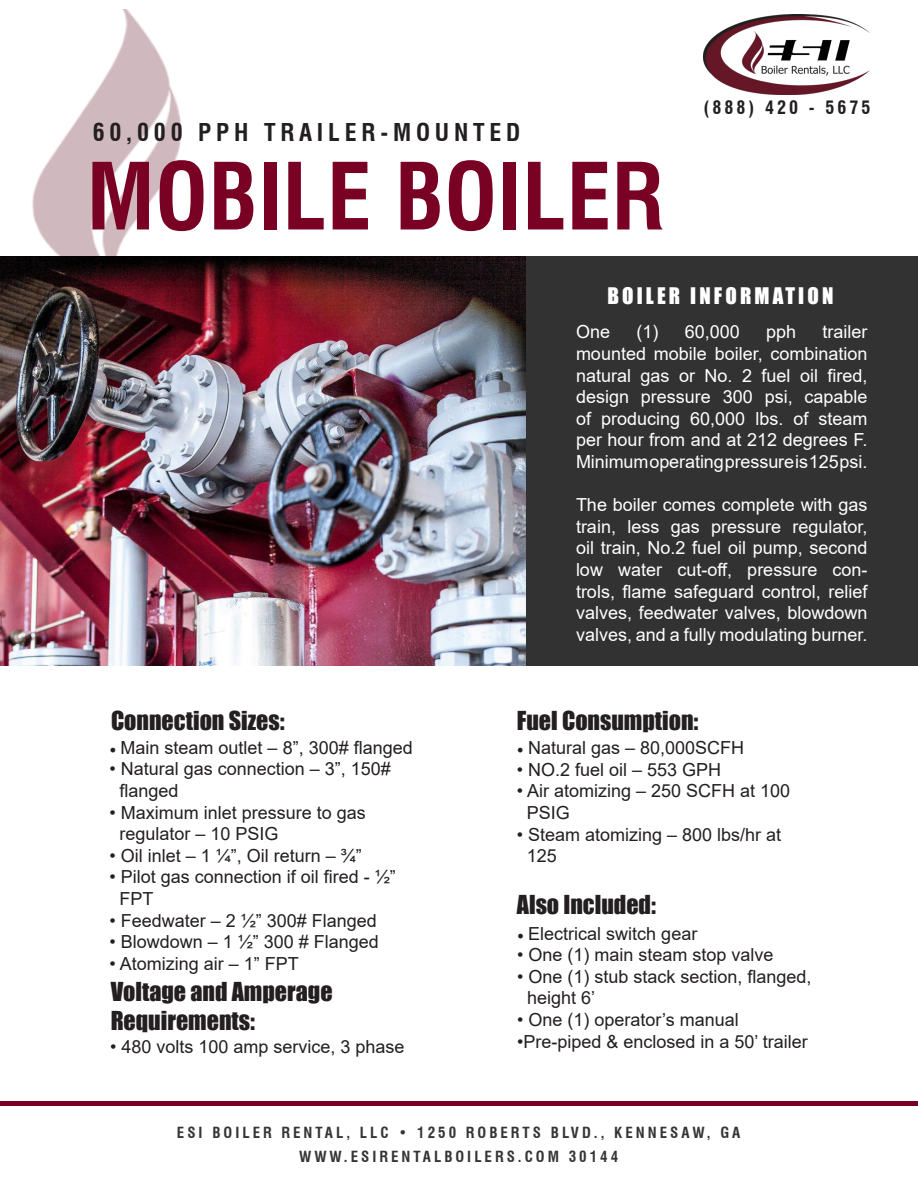
<style>
.page{position:relative;width:918px;height:1188px;background:#fff}
.page>*{position:absolute;margin:0;border:0;box-sizing:border-box;transform-origin:0 0}
.t1{font:700 condensed 90px "Swiss 721 BT";letter-spacing:.005em;color:#790124}
.t2{font:24px "Impact";color:#231f20}
.t3{font:700 condensed 24px "Swiss 721 BT";letter-spacing:.2em;color:#231f20}
.t4{font:21px "Impact";letter-spacing:.15em;color:#fff}
.t5{font:18px/21.6px "Arial";color:#231f20}
.t6{font:18px/21.6px "Arial";color:#fff;text-align:justify}
.t7{font:700 condensed 18px "Swiss 721 BT";letter-spacing:.17em;color:#231f20}
.t8{font:700 condensed 15px "Swiss 721 BT";letter-spacing:.2em;color:#363536}
.s1{font-family:"Minion Pro"}
</style>
<div class="page">
<img style="left:32px;top:9px;width:149px;height:247px">
<img style="left:0;top:256px;width:526px;height:409px">
<div style="left:526px;top:256px;width:392px;height:410px;background:#333233"></div>
<div style="left:0;top:1101px;width:918px;height:5px;background:#790124"></div>
<img style="left:704px;top:15px;width:166px;height:79px">
<p class="t3" style="left:93px;top:118px;width:429px">60,000 PPH TRAILER-MOUNTED</p>
<p class="t1" style="left:87px;top:143px;width:578px">MOBILE BOILER</p>
<p class="t7" style="left:704px;top:97px;width:169px">(888) 420 - 5675</p>
<p class="t4" style="left:607px;top:279px;width:228px">BOILER INFORMATION</p>
<p class="t6" style="left:576px;top:321px;width:36px">One</p>
<p class="t6" style="left:636px;top:321px;width:105px">(1) 60,000</p>
<p class="t6" style="left:766px;top:321px;width:32px">pph</p>
<p class="t6" style="left:823px;top:321px;width:46px">trailer</p>
<p class="t6" style="left:576px;top:343px;width:293px">mounted mobile boiler, combination</p>
<p class="t6" style="left:576px;top:364px;width:293px">natural gas or No. 2 fuel oil fired, design pressure 300 psi, capable of producing 60,000 lbs. of steam per hour from and at 212 degrees F.</p>
<p class="t6" style="left:576px;top:451px;width:293px">Minimum operating pressure is 125 psi.</p>
<p class="t6" style="left:576px;top:494px;width:293px">The boiler comes complete with gas train, less gas pressure regulator, oil train, No.2 fuel oil pump, second low water cut-off, pressure con&shy;trols, flame safeguard control, relief valves, feedwater valves, blowdown valves, and a fully modulating burner.</p>
<p class="t2" style="left:111px;top:702px;width:175px">Connection Sizes:</p>
<p class="t2" style="left:517px;top:702px;width:183px">Fuel Consumption:</p>
<p class="t5" style="left:110px;top:737px;width:305px"><span class="s1">•</span> Main steam outlet – 8”, 300# flanged</p>
<p class="t5" style="left:120px;top:758px;width:273px;text-indent:-10px">• Natural gas connection – 3”, 150# flanged</p>
<p class="t5" style="left:110px;top:801px;width:258px">• Maximum inlet pressure to gas</p>
<p class="t5" style="left:120px;top:823px;width:161px">regulator – 10 PSIG</p>
<p class="t5" style="left:110px;top:845px;width:254px">• Oil inlet – 1 1/4”, Oil return – ¾”</p>
<p class="t5" style="left:120px;top:866px;width:278px;text-indent:-10px">• Pilot gas connection if oil fired - ½”<br>FPT</p>
<p class="t5" style="left:110px;top:909px;width:269px">• Feedwater – 2 ½” 300# Flanged</p>
<p class="t5" style="left:110px;top:931px;width:271px">• Blowdown – 1 ½” 300 # Flanged</p>
<p class="t5" style="left:110px;top:953px;width:191px">• Atomizing air – 1” FPT</p>
<p class="t2" style="left:111px;top:973px;width:223px">Voltage and Amperage</p>
<p class="t2" style="left:111px;top:1001px;width:146px">Requirements:</p>
<p class="t5" style="left:110px;top:1036px;width:296px">• 480 volts 100 amp service, 3 phase</p>
<p class="t5" style="left:517px;top:737px;width:229px"><span class="s1">•</span> Natural gas – 80,000SCFH</p>
<p class="t5" style="left:517px;top:758px;width:206px">• NO.2 fuel oil – 553 GPH</p>
<p class="t5" style="left:527px;top:780px;width:265px;text-indent:-10px">• Air atomizing – 250 SCFH at 100<br>PSIG</p>
<p class="t5" style="left:527px;top:823px;width:256px;text-indent:-10px">• Steam atomizing – 800 lbs/hr at<br>125</p>
<p class="t2" style="left:517px;top:886px;width:141px">Also Included:</p>
<p class="t5" style="left:517px;top:922px;width:182px"><span class="s1">•</span> Electrical switch gear</p>
<p class="t5" style="left:517px;top:944px;width:258px">• One (1) main steam stop valve</p>
<p class="t5" style="left:527px;top:965px;width:286px;text-indent:-10px">• One (1) stub stack section, flanged, height 6’</p>
<p class="t5" style="left:517px;top:1009px;width:223px">• One (1) operator’s manual</p>
<p class="t5" style="left:517px;top:1030px;width:292px">•Pre-piped &amp; enclosed in a 50’ trailer</p>
<p class="t8" style="left:177px;top:1124px;width:565px">ESI BOILER RENTAL, LLC • 1250 ROBERTS BLVD., KENNESAW, GA</p>
<p class="t8" style="left:299px;top:1148px;width:321px">WWW.ESIRENTALBOILERS.COM 30144</p>
</div>
